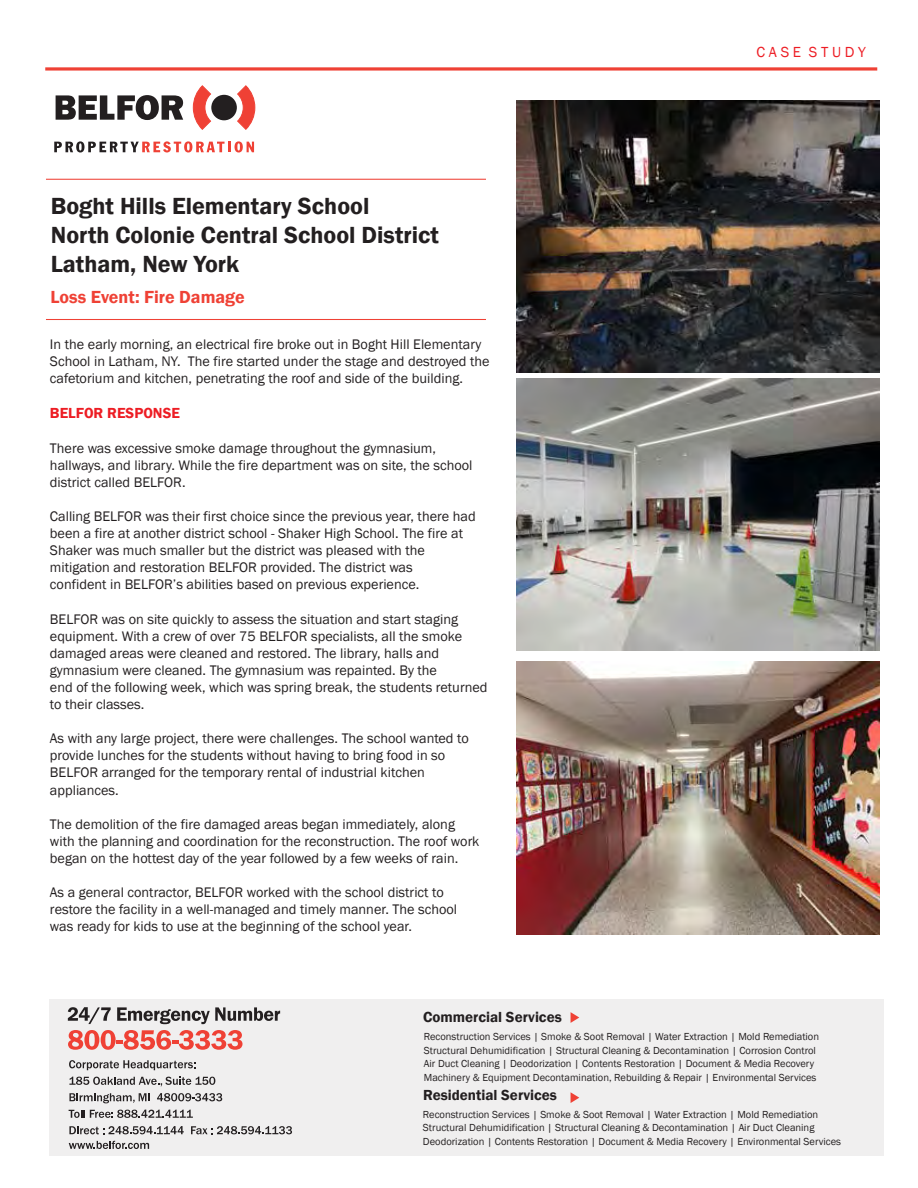
<style>
.page{position:relative;width:918px;height:1188px;background:#fff}
.page>*{position:absolute;margin:0;border:0;box-sizing:border-box;transform-origin:0 0}
.t1{font:600 24px/28.8px "Franklin Gothic";color:#231f20}
.t2{font:600 18px "Franklin Gothic";color:#ef4135}
.t3{font:600 15px "Franklin Gothic";color:#231f20}
.t4{font:600 15px "Franklin Gothic";color:#ed1d24}
.t5{font:15px "Franklin Gothic";color:#ed1d24}
.t6{font:14.25px/17.1px "Franklin Gothic";color:#231f20}
.t7{font:10.5px/13.5px "Franklin Gothic";color:#231f20}
</style>
<div class="page">
<div style="left:49px;top:999px;width:834px;height:156px;background:#f0efef"></div>
<hr style="left:46px;top:319px;width:440px;height:1px;background:#ef4135">
<svg style="left:45px;top:67px;width:832px;height:4px"></svg>
<hr style="left:46px;top:179px;width:440px;height:1px;background:#ef4135">
<div style="left:211px;top:95px;width:26px;height:25px;background:#231f20;border-radius:50%"></div>
<svg style="left:193px;top:85px;width:18px;height:45px"></svg>
<svg style="left:237px;top:85px;width:18px;height:45px"></svg>
<svg style="left:56px;top:95px;width:127px;height:25px"></svg>
<svg style="left:54px;top:141px;width:200px;height:11px"></svg>
<img style="left:517px;top:101px;width:362px;height:271px">
<img style="left:516px;top:379px;width:363px;height:272px">
<svg style="left:571px;top:1012px;width:8px;height:11px"></svg>
<svg style="left:69px;top:1141px;width:80px;height:8px"></svg>
<svg style="left:571px;top:1092px;width:8px;height:11px"></svg>
<img style="left:516px;top:662px;width:363px;height:272px">
<svg style="left:68px;top:1007px;width:43px;height:17px"></svg>
<svg style="left:117px;top:1007px;width:163px;height:17px"></svg>
<svg style="left:68px;top:1030px;width:175px;height:20px"></svg>
<svg style="left:69px;top:1060px;width:126px;height:10px"></svg>
<svg style="left:69px;top:1077px;width:146px;height:9px"></svg>
<svg style="left:69px;top:1093px;width:81px;height:10px"></svg>
<svg style="left:157px;top:1093px;width:65px;height:8px"></svg>
<svg style="left:69px;top:1110px;width:124px;height:8px"></svg>
<svg style="left:191px;top:1126px;width:101px;height:8px"></svg>
<svg style="left:69px;top:1126px;width:115px;height:8px"></svg>
<h2 class="t1" style="left:51px;top:192px;width:390px">Boght Hills Elementary School<br>North Colonie Central School District<br>Latham, New York</h2>
<h4 class="t2" style="left:51px;top:286px;width:196px">Loss Event: Fire Damage</h4>
<p class="t6" style="left:50px;top:336px;width:441px">In the early morning, an electrical fire broke out in Boght Hill Elementary<br>School in Latham, NY. The fire started under the stage and destroyed the</p>
<p class="t6" style="left:50px;top:370px;width:415px">cafetorium and kitchen, penetrating the roof and side of the building.</p>
<p class="t4" style="left:50px;top:404px;width:131px">BELFOR RESPONSE</p>
<p class="t6" style="left:50px;top:440px;width:424px">There was excessive smoke damage throughout the gymnasium, hallways, and library. While the fire department was on site, the school district called BELFOR.</p>
<p class="t6" style="left:50px;top:508px;width:427px">Calling BELFOR was their first choice since the previous year, there had been a fire at another district school - Shaker High School. The fire at Shaker was much smaller but the district was pleased with the mitigation and restoration BELFOR provided. The district was<br>confident in BELFOR’s abilities based on previous experience.</p>
<p class="t6" style="left:50px;top:611px;width:439px">BELFOR was on site quickly to assess the situation and start staging equipment. With a crew of over 75 BELFOR specialists, all the smoke damaged areas were cleaned and restored. The library, halls and gymnasium were cleaned. The gymnasium was repainted. By the<br>end of the following week, which was spring break, the students returned to their classes.</p>
<p class="t6" style="left:50px;top:730px;width:420px">As with any large project, there were challenges. The school wanted to provide lunches for the students without having to bring food in so BELFOR arranged for the temporary rental of industrial kitchen appliances.</p>
<p class="t6" style="left:50px;top:816px;width:431px">The demolition of the fire damaged areas began immediately, along with the planning and coordination for the reconstruction. The roof work began on the hottest day of the year followed by a few weeks of rain.</p>
<p class="t6" style="left:50px;top:884px;width:409px">As a general contractor, BELFOR worked with the school district to restore the facility in a well-managed and timely manner. The school was ready for kids to use at the beginning of the school year.</p>
<p class="t5" style="left:756px;top:43px;width:111px">C A S E S T U D Y</p>
<p class="t3" style="left:423px;top:1008px;width:140px">Commercial Services</p>
<p class="t7" style="left:424px;top:1030px;width:397px">Reconstruction Services | Smoke &amp; Soot Removal | Water Extraction | Mold Remediation Structural Dehumidification | Structural Cleaning &amp; Decontamination | Corrosion Control Air Duct Cleaning | Deodorization | Contents Restoration | Document &amp; Media Recovery Machinery &amp; Equipment Decontamination, Rebuilding &amp; Repair | Environmental Services</p>
<p class="t3" style="left:423px;top:1086px;width:135px">Residential Services</p>
<p class="t7" style="left:423px;top:1108px;width:420px">Reconstruction Services | Smoke &amp; Soot Removal | Water Extraction | Mold Remediation<br>Structural Dehumidification | Structural Cleaning &amp; Decontamination | Air Duct Cleaning<br>Deodorization | Contents Restoration | Document &amp; Media Recovery | Environmental Services</p>
</div>
